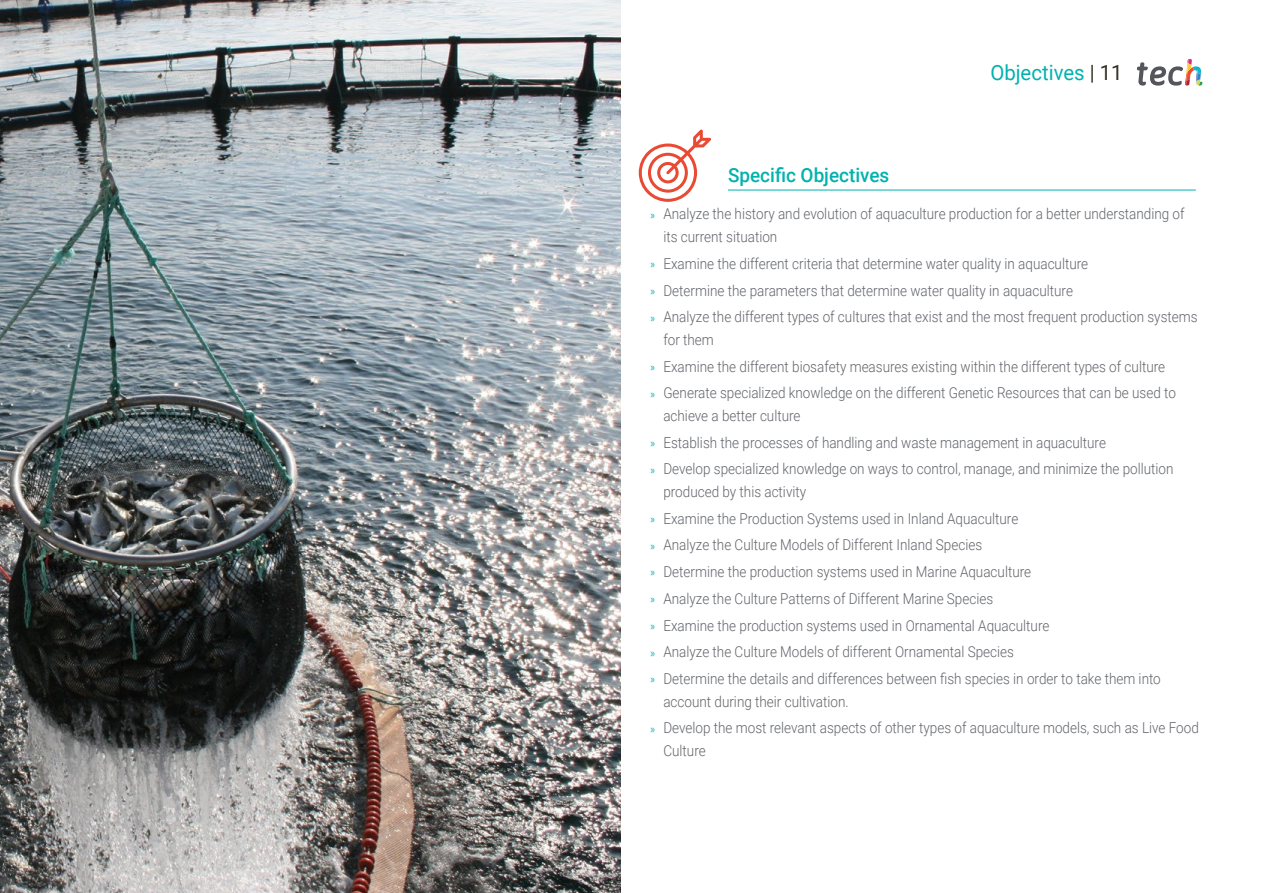
<style>
.page{position:relative;width:1263px;height:893px;background:#fff}
.page>*{position:absolute;margin:0;border:0;box-sizing:border-box;transform-origin:0 0}
.t1{font:21px "Roboto";color:#00b2af}
.t2{font:500 19.5px "Roboto";color:#00b2af}
.t3{font:300 15px/26.7px "Roboto";color:#61646a;scale:.9 1}
.s1{color:#312e20}
.s2{font-family:"Myriad Pro";font-weight:400;font-size:12px;color:#00b2af}
</style>
<div class="page">
<hr style="left:728px;top:190px;width:468px;height:1px;background:#00b2af">
<svg style="left:639px;top:129px;width:72px;height:73px"></svg>
<img style="left:0;top:0;width:621px;height:893px">
<svg style="left:1137px;top:59px;width:65px;height:27px"></svg>
<h2 class="t2" style="left:728px;top:161px;width:163px">Specific Objectives</h2>
<h1 class="t1" style="left:990px;top:57px;width:134px">Objectives <span class="s1">| 11</span></h1>
<p class="t3" style="left:663px;top:202px;width:581px;line-height:22.5px;text-indent:-13px"><span class="s2">»</span> Analyze the history and evolution of aquaculture production for a better understanding of its current situation</p>
<p class="t3" style="left:651px;top:249px;width:609px"><span class="s2">»</span> Examine the different criteria that determine water quality in aquaculture<br><span class="s2">»</span> Determine the parameters that determine water quality in aquaculture<br><span class="s2">»</span> Analyze the different types of cultures that exist and the most frequent production systems</p>
<p class="t3" style="left:651px;top:325px;width:585px;text-indent:13px">for them<br><span class="s2">»</span> Examine the different biosafety measures existing within the different types of culture<br><span class="s2">»</span> Generate specialized knowledge on the different Genetic Resources that can be used to</p>
<p class="t3" style="left:651px;top:401px;width:582px;text-indent:13px">achieve a better culture<br><span class="s2">»</span> Establish the processes of handling and waste management in aquaculture<br><span class="s2">»</span> Develop specialized knowledge on ways to control, manage, and minimize the pollution</p>
<p class="t3" style="left:651px;top:477px;width:568px;text-indent:13px">produced by this activity<br><span class="s2">»</span> Examine the Production Systems used in Inland Aquaculture<br><span class="s2">»</span> Analyze the Culture Models of Different Inland Species<br><span class="s2">»</span> Determine the production systems used in Marine Aquaculture<br><span class="s2">»</span> Analyze the Culture Patterns of Different Marine Species<br><span class="s2">»</span> Examine the production systems used in Ornamental Aquaculture<br><span class="s2">»</span> Analyze the Culture Models of different Ornamental Species<br><span class="s2">»</span> Determine the details and differences between fish species in order to take them into</p>
<p class="t3" style="left:651px;top:687px;width:611px;text-indent:13px">account during their cultivation.<br><span class="s2">»</span> Develop the most relevant aspects of other types of aquaculture models, such as Live Food</p>
<p class="t3" style="left:663px;top:737px;width:49px">Culture</p>
</div>
